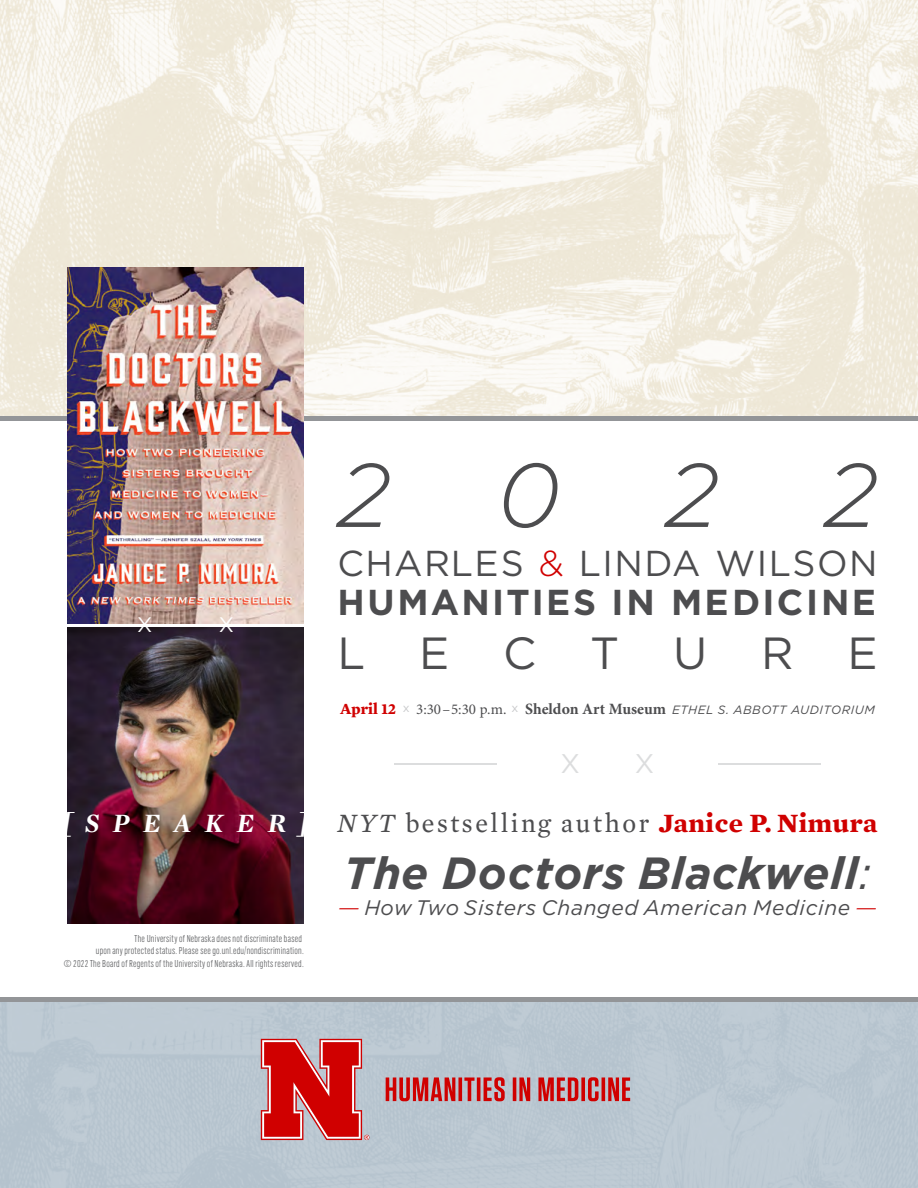
<style>
.page{position:relative;width:918px;height:1188px;background:#fff}
.page>*{position:absolute;margin:0;border:0;box-sizing:border-box;transform-origin:0 0}
.t1{font:italic 300 90px "Gotham";color:#4d4d4f}
.t2{font:italic 700 45px "Gotham";letter-spacing:.02em;color:#4d4d4f}
.t3{font:45px "Gotham";letter-spacing:1.195em;color:#4d4d4f}
.t4{font:700 36px "Gotham";letter-spacing:.06em;color:#4d4d4f}
.t5{font:36px "Gotham";letter-spacing:.04em;color:#4d4d4f}
.t6{font:27px "Mercury Text G2";letter-spacing:.1em;color:#4d4d4f}
.t7{font:italic 700 27px "Mercury Display";letter-spacing:.505em;color:#fff}
.t8{font:300 27px "Gotham";color:#dcddde;scale:5 1}
.t9{font:27px "Gotham";color:#dcddde}
.t10{font:italic 21px "Gotham";letter-spacing:.03em;color:#4d4d4f}
.t11{font:21px "Gotham";color:#fff}
.t12{font:italic 12px "Gotham";letter-spacing:.04em;color:#4d4d4f}
.t13{font:300 10.5px/12.6px "URW Grotesk Con";letter-spacing:.025em;color:#636466;text-align:right}
.s1{font-weight:300;color:#d00000}
.s2{font-family:"Mercury Text G2";font-weight:700;font-style:normal;font-size:15.75px;color:#d00000}
.s3{font-style:normal;color:#c7c8ca}
.s4{font-family:"Minion Pro";font-style:normal;font-size:15px}
.s5{font-family:"Minion Pro";font-weight:700;font-style:normal;font-size:15.75px}
.s6{font-weight:400}
.s7{font-style:italic}
.s8{font-weight:700;color:#d00000}
</style>
<div class="page">
<img style="left:0;top:0;width:918px;height:416px">
<div style="left:0;top:416px;width:918px;height:5px;background:#939598"></div>
<img style="left:68px;top:268px;width:236px;height:355px">
<img style="left:68px;top:628px;width:236px;height:295px">
<svg style="left:386px;top:1077px;width:244px;height:24px;background:#c45d61"></svg>
<svg style="left:261px;top:1039px;width:108px;height:101px;background:#cf4244"></svg>
<hr style="left:0;top:997px;width:918px;height:4px;background:#939598">
<p class="t11" style="left:137px;top:612px;width:17px">X</p>
<p class="t11" style="left:219px;top:612px;width:17px">X</p>
<p class="t7" style="left:62px;top:803px;width:247px">[SPEAKER]</p>
<p class="t13" style="left:64px;top:932px;width:241px">The University of Nebraska does not discriminate based<br>upon any protected status. Please see go.unl.edu/nondiscrimination.<br>© 2022 The Board of Regents of the University of Nebraska. All rights reserved.</p>
<p class="t1" style="left:338px;top:438px;width:541px">2022</p>
<p class="t5" style="left:338px;top:541px;width:542px">CHARLES <span class="s1">&amp;</span> LINDA WILSON</p>
<p class="t4" style="left:338px;top:579px;width:540px">HUMANITIES IN MEDICINE</p>
<p class="t3" style="left:338px;top:625px;width:542px">LECTURE</p>
<p class="t12" style="left:340px;top:702px;width:536px"><span class="s2">April 12</span> <span class="s3">x</span> <span class="s4">3:30–5:30 p.m.</span> <span class="s3">x</span> <span class="s5">Sheldon Art Museum</span> ETHEL S. ABBOTT AUDITORIUM</p>
<p class="t8" style="left:385px;top:745px;width:41px">— <span class="s6">X</span></p>
<p class="t9" style="left:635px;top:746px;width:21px">X</p>
<p class="t8" style="left:709px;top:745px;width:26px">—</p>
<p class="t6" style="left:338px;top:803px;width:541px"><span class="s7">NYT</span> bestselling author <span class="s8">Janice P. Nimura</span></p>
<p class="t2" style="left:344px;top:843px;width:528px">The Doctors Blackwell<span class="s6">:</span></p>
<p class="t10" style="left:338px;top:894px;width:542px"><span class="s1">—</span> How Two Sisters Changed American Medicine <span class="s1">—</span></p>
</div>
